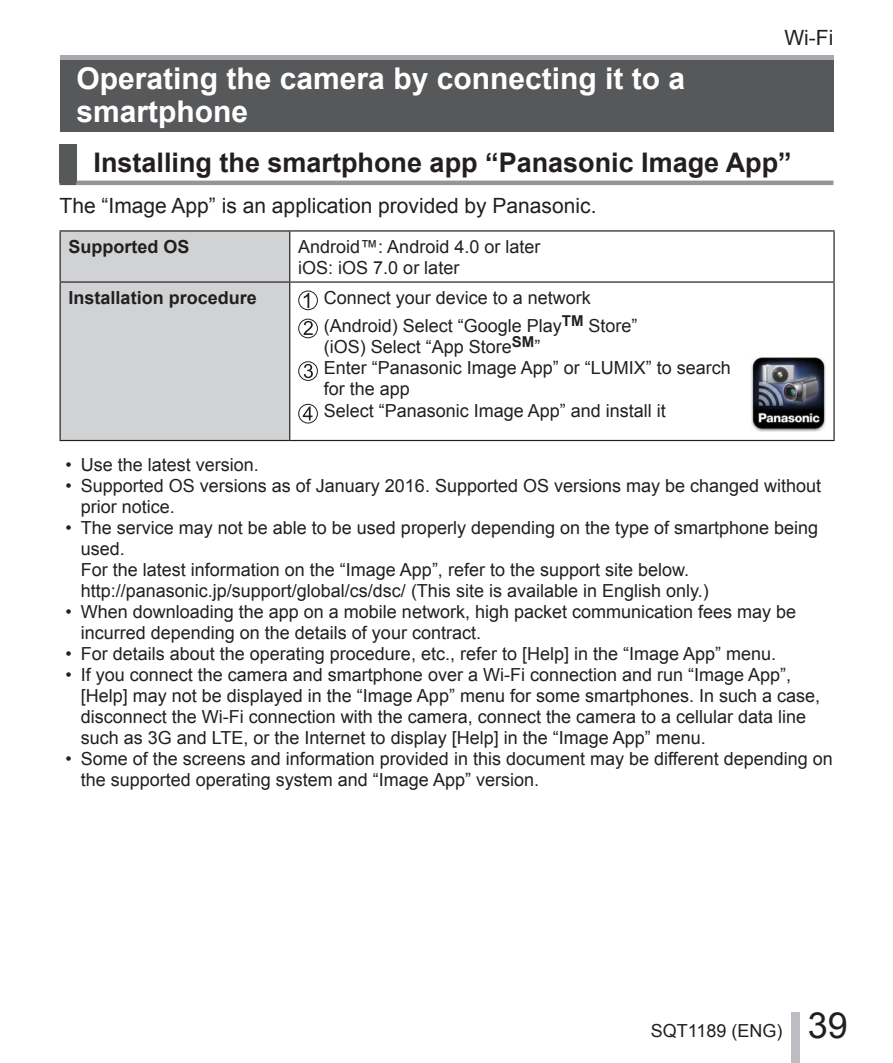
<style>
.page{position:relative;width:893px;height:1063px;background:#fff}
.page>*{position:absolute;margin:0;border:0;box-sizing:border-box;transform-origin:0 0}
.t1{font:700 30px/33px "Arial";color:#fff}
.t2{font:700 27px "Arial";color:#231f20}
.t3{font:21px "Arial";color:#231f20}
.t4{font:18px/21px "Arial";color:#231f20}
.t5{font:700 18px "Arial";color:#231f20}
.s1{font-size:36px}
</style>
<div class="page">
<div style="left:791px;top:1012px;width:8px;height:51px;background:#bcbdc0"></div>
<div style="left:60px;top:55px;width:773px;height:77px;background:#57585a"></div>
<div style="left:60px;top:55px;width:773px;height:5px;background:#a8a9ad"></div>
<div style="left:60px;top:145px;width:17px;height:38px;background:#57585a"></div>
<hr style="left:60px;top:181px;width:17px;height:4px;background:#57585a">
<hr style="left:77px;top:181px;width:756px;height:4px;background:#939598">
<div style="left:61px;top:232px;width:228px;height:208px;background:#d1d2d4"></div>
<hr style="left:60px;top:230px;width:775px;height:2px;background:#231f20">
<hr style="left:833px;top:232px;width:2px;height:49px;background:#231f20">
<hr style="left:60px;top:281px;width:775px;height:2px;background:#231f20">
<hr style="left:833px;top:283px;width:2px;height:157px;background:#231f20">
<hr style="left:60px;top:440px;width:230px;height:1px;background:#231f20">
<hr style="left:60px;top:232px;width:1px;height:49px;background:#231f20">
<hr style="left:289px;top:232px;width:1px;height:49px;background:#231f20">
<hr style="left:60px;top:283px;width:1px;height:157px;background:#231f20">
<hr style="left:289px;top:283px;width:1px;height:157px;background:#231f20">
<hr style="left:290px;top:440px;width:545px;height:1px;background:#231f20">
<div style="left:298px;top:291px;width:20px;height:19px;border:1px solid #231f20;border-radius:50%"></div>
<svg style="left:304px;top:293px;width:5px;height:15px"></svg>
<img style="left:751px;top:357px;width:74px;height:75px">
<div style="left:298px;top:319px;width:20px;height:19px;border:1px solid #231f20;border-radius:50%"></div>
<svg style="left:303px;top:321px;width:10px;height:14px"></svg>
<div style="left:298px;top:361px;width:20px;height:20px;border:1px solid #231f20;border-radius:50%"></div>
<svg style="left:304px;top:364px;width:9px;height:14px"></svg>
<div style="left:298px;top:404px;width:20px;height:19px;border:1px solid #231f20;border-radius:50%"></div>
<svg style="left:303px;top:406px;width:9px;height:14px"></svg>
<p class="t3" style="left:784px;top:26px;width:50px">Wi-Fi</p>
<h1 class="t1" style="left:77px;top:62px;width:610px">Operating the camera by connecting it to a smartphone</h1>
<h2 class="t2" style="left:94px;top:148px;width:700px">Installing the smartphone app “Panasonic Image App”</h2>
<p class="t3" style="left:60px;top:194px;width:538px">The “Image App” is an application provided by Panasonic.</p>
<p class="t5" style="left:69px;top:236px;width:123px">Supported OS</p>
<p class="t4" style="left:298px;top:236px;width:244px">Android™: Android 4.0 or later iOS: iOS 7.0 or later</p>
<p class="t5" style="left:69px;top:287px;width:190px">Installation procedure</p>
<p class="t4" style="left:324px;top:283px;width:315px;line-height:28.2px">Connect your device to a network (Android) Select “Google Play<sup>TM</sup> Store”</p>
<p class="t4" style="left:324px;top:336px;width:409px">(iOS) Select “App Store<sup>SM</sup>”<br>Enter “Panasonic Image App” or “LUMIX” to search for the app<br>Select “Panasonic Image App” and install it</p>
<p class="t4" style="left:65px;top:454px;width:195px">• Use the latest version.</p>
<p class="t4" style="left:81px;top:475px;width:742px;text-indent:-15px">• Supported OS versions as of January 2016. Supported OS versions may be changed without prior notice.</p>
<p class="t4" style="left:81px;top:517px;width:739px;text-indent:-15px">• The service may not be able to be used properly depending on the type of smartphone being used.<br>For the latest information on the “Image App”, refer to the support site below. http://panasonic.jp/support/global/cs/dsc/ (This site is available in English only.)</p>
<p class="t4" style="left:81px;top:601px;width:717px;text-indent:-15px">• When downloading the app on a mobile network, high packet communication fees may be incurred depending on the details of your contract.</p>
<p class="t4" style="left:65px;top:643px;width:712px">• For details about the operating procedure, etc., refer to [Help] in the “Image App” menu.</p>
<p class="t4" style="left:81px;top:664px;width:741px;text-indent:-15px">• If you connect the camera and smartphone over a Wi-Fi connection and run “Image App”, [Help] may not be displayed in the “Image App” menu for some smartphones. In such a case, disconnect the Wi-Fi connection with the camera, connect the camera to a cellular data line such as 3G and LTE, or the Internet to display [Help] in the “Image App” menu.</p>
<p class="t4" style="left:81px;top:748px;width:754px;text-indent:-15px">• Some of the screens and information provided in this document may be different depending on the supported operating system and “Image App” version.</p>
<p class="t4" style="left:651px;top:1021px;width:199px">SQT1189 (ENG) <span class="s1">39</span></p>
</div>
